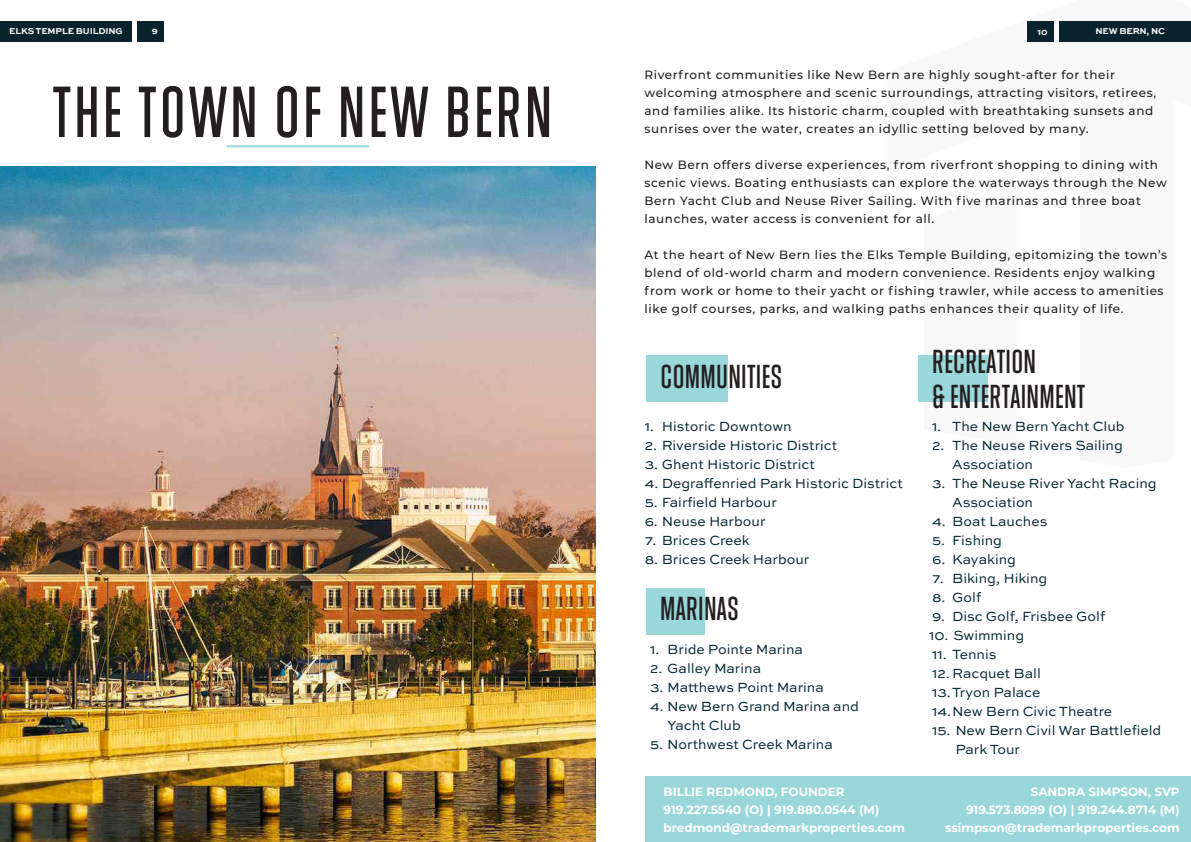
<style>
.page{position:relative;width:1191px;height:842px;background:#fff}
.page>*{position:absolute;margin:0;border:0;box-sizing:border-box;transform-origin:0 0}
.Center{font:63px "Athletic Condensed";letter-spacing:.05em;color:#231f20}
.Left{font:29px/35px "Athletic Condensed";letter-spacing:.01em;color:#231f20}
.t1{font:14px/19px "Sweet Sans Pro";color:#052630}
.Right{font:500 12px/18px "Montserrat";letter-spacing:.05em;color:#231f20}
.Left-2{font:700 12px/18px "Montserrat";color:#fff;text-align:right}
.t2{font:9px "Sweet Sans Bold SC";letter-spacing:-.02em;color:#fff}
</style>
<div class="page">
<img style="left:0;top:167px;width:595px;height:675px">
<hr style="left:227px;top:145px;width:142px;height:2px;background:#99d7db">
<div style="left:645px;top:777px;width:546px;height:65px;background:#99d7db"></div>
<div style="left:645px;top:355px;width:82px;height:46px;background:#99d7db"></div>
<div style="left:646px;top:588px;width:58px;height:46px;background:#99d7db"></div>
<div style="left:918px;top:355px;width:69px;height:46px;background:#99d7db"></div>
<div style="left:0;top:21px;width:132px;height:20px;background:#0b232e"></div>
<div style="left:138px;top:21px;width:26px;height:20px;background:#0b232e"></div>
<div style="left:1027px;top:21px;width:26px;height:20px;background:#0b232e"></div>
<div style="left:1059px;top:21px;width:132px;height:20px;background:#0b232e"></div>
<p class="t2" style="left:9px;top:26px;width:115px">ELKS TEMPLE BUILDING</p>
<p class="t2" style="left:152px;top:26px;width:8px">9</p>
<p class="t2" style="left:1037px;top:27px;width:11px">10</p>
<p class="t2" style="left:1095px;top:26px;width:71px">NEW BERN, NC</p>
<p class="Center" style="left:53px;top:76px;width:501px">THE TOWN OF NEW BERN</p>
<p class="Right" style="left:644px;top:65px;width:513px">Riverfront communities like New Bern are highly sought-after for their welcoming atmosphere and scenic surroundings, attracting visitors, retirees, and families alike. Its historic charm, coupled with breathtaking sunsets and sunrises over the water, creates an idyllic setting beloved by many.</p>
<p class="Right" style="left:644px;top:155px;width:524px">New Bern offers diverse experiences, from riverfront shopping to dining with scenic views. Boating enthusiasts can explore the waterways through the New Bern Yacht Club and Neuse River Sailing. With five marinas and three boat launches, water access is convenient for all.</p>
<p class="Right" style="left:644px;top:245px;width:524px">At the heart of New Bern lies the Elks Temple Building, epitomizing the town’s blend of old-world charm and modern convenience. Residents enjoy walking from work or home to their yacht or fishing trawler, while access to amenities like golf courses, parks, and walking paths enhances their quality of life.</p>
<p class="Left" style="left:660px;top:360px;width:123px">COMMUNITIES</p>
<p class="t1" style="left:645px;top:416px;width:148px">1. Historic Downtown</p>
<p class="t1" style="left:645px;top:435px;width:194px">2. Riverside Historic District</p>
<p class="t1" style="left:645px;top:454px;width:172px">3. Ghent Historic District</p>
<p class="t1" style="left:645px;top:473px;width:260px">4. Degraffenried Park Historic District</p>
<p class="t1" style="left:645px;top:492px;width:134px">5. Fairfield Harbour</p>
<p class="t1" style="left:645px;top:511px;width:122px">6. Neuse Harbour</p>
<p class="t1" style="left:645px;top:530px;width:107px">7. Brices Creek</p>
<p class="t1" style="left:645px;top:549px;width:166px">8. Brices Creek Harbour</p>
<p class="Left" style="left:660px;top:592px;width:80px">MARINAS</p>
<p class="t1" style="left:650px;top:639px;width:154px">1. Bride Pointe Marina</p>
<p class="t1" style="left:650px;top:658px;width:112px">2. Galley Marina</p>
<p class="t1" style="left:650px;top:677px;width:175px">3. Matthews Point Marina</p>
<p class="t1" style="left:667px;top:696px;width:193px;text-indent:-17px">4. New Bern Grand Marina and<br>Yacht Club</p>
<p class="t1" style="left:650px;top:734px;width:184px">5. Northwest Creek Marina</p>
<p class="Left-2" style="left:663px;top:782px;width:243px;text-align:left">BILLIE REDMOND, FOUNDER<br>919.227.5540 (O) | 919.880.0544 (M) bredmond@trademarkproperties.com</p>
<p class="Left" style="left:932px;top:345px;width:155px">RECREATION<br>&amp; ENTERTAINMENT</p>
<p class="t1" style="left:932px;top:416px;width:194px">1. The New Bern Yacht Club</p>
<p class="t1" style="left:952px;top:435px;width:172px;text-indent:-20px">2. The Neuse Rivers Sailing<br>Association</p>
<p class="t1" style="left:952px;top:473px;width:206px;text-indent:-20px">3. The Neuse River Yacht Racing<br>Association</p>
<p class="t1" style="left:932px;top:511px;width:117px">4. Boat Lauches</p>
<p class="t1" style="left:932px;top:530px;width:71px">5. Fishing</p>
<p class="t1" style="left:932px;top:549px;width:85px">6. Kayaking</p>
<p class="t1" style="left:932px;top:568px;width:117px">7. Biking, Hiking</p>
<p class="t1" style="left:932px;top:587px;width:50px">8. Golf</p>
<p class="t1" style="left:932px;top:606px;width:174px">9. Disc Golf, Frisbee Golf</p>
<p class="t1" style="left:929px;top:625px;width:96px">10. Swimming</p>
<p class="t1" style="left:932px;top:644px;width:66px">11. Tennis</p>
<p class="t1" style="left:932px;top:663px;width:110px">12. Racquet Ball</p>
<p class="t1" style="left:932px;top:682px;width:110px">13.Tryon Palace</p>
<p class="t1" style="left:932px;top:701px;width:181px">14.New Bern Civic Theatre</p>
<p class="t1" style="left:955px;top:720px;width:207px;text-indent:-23px">15. New Bern Civil War Battlefield<br>Park Tour</p>
<p class="Left-2" style="left:945px;top:782px;width:236px">SANDRA SIMPSON, SVP<br>919.573.8099 (O) | 919.244.8714 (M) ssimpson@trademarkproperties.com</p>
</div>
